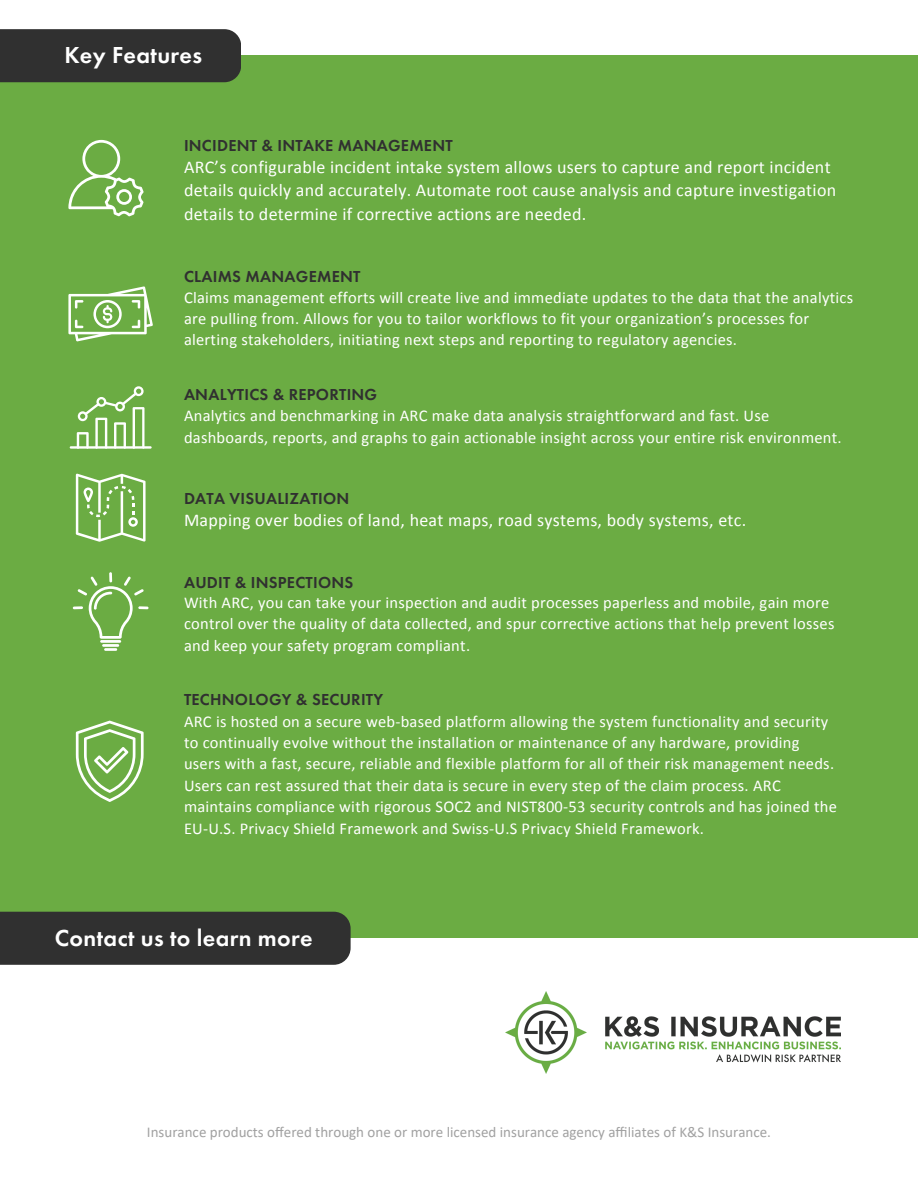
<style>
.page{position:relative;width:918px;height:1188px;background:#fff}
.page>*{position:absolute;margin:0;border:0;box-sizing:border-box;transform-origin:0 0}
.t1{font:600 24px "Futura PT";letter-spacing:.015em;color:#fff}
.t2{font:18px/23.2px "Calibri";letter-spacing:.015em;color:#fff}
.t3{font:16.5px/21.3px "Calibri";letter-spacing:.015em;color:#fff}
.t4{font:600 16.5px "Futura PT";letter-spacing:.015em;color:#303030}
.t5{font:15px "Calibri";color:#a1a1a1}
</style>
<div class="page">
<div style="left:0;top:56px;width:918px;height:882px;background:#6bac43"></div>
<div style="left:0;top:29px;width:241px;height:53px;background:#303030"></div>
<div style="left:0;top:912px;width:351px;height:53px;background:#303030"></div>
<svg style="left:68px;top:140px;width:76px;height:76px"></svg>
<svg style="left:68px;top:286px;width:85px;height:55px"></svg>
<hr style="left:70px;top:446px;width:82px;height:3px;background:#fff">
<svg style="left:77px;top:386px;width:68px;height:63px"></svg>
<svg style="left:76px;top:474px;width:70px;height:68px"></svg>
<hr style="left:100px;top:640px;width:21px;height:3px;background:#fff">
<hr style="left:102px;top:644px;width:17px;height:3px;background:#fff">
<svg style="left:104px;top:648px;width:13px;height:3px"></svg>
<svg style="left:73px;top:572px;width:75px;height:67px"></svg>
<svg style="left:76px;top:721px;width:67px;height:81px"></svg>
<img style="left:505px;top:991px;width:335px;height:82px">
<h1 class="t1" style="left:64px;top:39px;width:139px">Key Features</h1>
<p class="t4" style="left:184px;top:135px;width:270px">INCIDENT &amp; INTAKE MANAGEMENT</p>
<p class="t2" style="left:184px;top:157px;width:654px">ARC’s configurable incident intake system allows users to capture and report incident details quickly and accurately. Automate root cause analysis and capture investigation details to determine if corrective actions are needed.</p>
<p class="t4" style="left:184px;top:266px;width:178px">CLAIMS MANAGEMENT</p>
<p class="t3" style="left:184px;top:288px;width:671px">Claims management efforts will create live and immediate updates to the data that the analytics are pulling from. Allows for you to tailor workflows to fit your organization’s processes for alerting stakeholders, initiating next steps and reporting to regulatory agencies.</p>
<p class="t4" style="left:184px;top:384px;width:195px">ANALYTICS &amp; REPORTING</p>
<p class="t3" style="left:184px;top:407px;width:659px">Analytics and benchmarking in ARC make data analysis straightforward and fast. Use dashboards, reports, and graphs to gain actionable insight across your entire risk environment.</p>
<p class="t4" style="left:184px;top:488px;width:167px">DATA VISUALIZATION</p>
<p class="t2" style="left:184px;top:510px;width:564px">Mapping over bodies of land, heat maps, road systems, body systems, etc.</p>
<p class="t4" style="left:184px;top:571px;width:171px">AUDIT &amp; INSPECTIONS</p>
<p class="t3" style="left:184px;top:593px;width:652px">With ARC, you can take your inspection and audit processes paperless and mobile, gain more control over the quality of data collected, and spur corrective actions that help prevent losses and keep your safety program compliant.</p>
<p class="t4" style="left:184px;top:689px;width:201px">TECHNOLOGY &amp; SECURITY</p>
<p class="t3" style="left:184px;top:712px;width:654px">ARC is hosted on a secure web-based platform allowing the system functionality and security to continually evolve without the installation or maintenance of any hardware, providing users with a fast, secure, reliable and flexible platform for all of their risk management needs.<br>Users can rest assured that their data is secure in every step of the claim process. ARC maintains compliance with rigorous SOC2 and NIST800-53 security controls and has joined the EU-U.S. Privacy Shield Framework and Swiss-U.S Privacy Shield Framework.</p>
<p class="t1" style="left:55px;top:922px;width:260px">Contact us to learn more</p>
<p class="t5" style="left:147px;top:1126px;width:626px">Insurance products offered through one or more licensed insurance agency affiliates of K&amp;S Insurance.</p>
</div>
